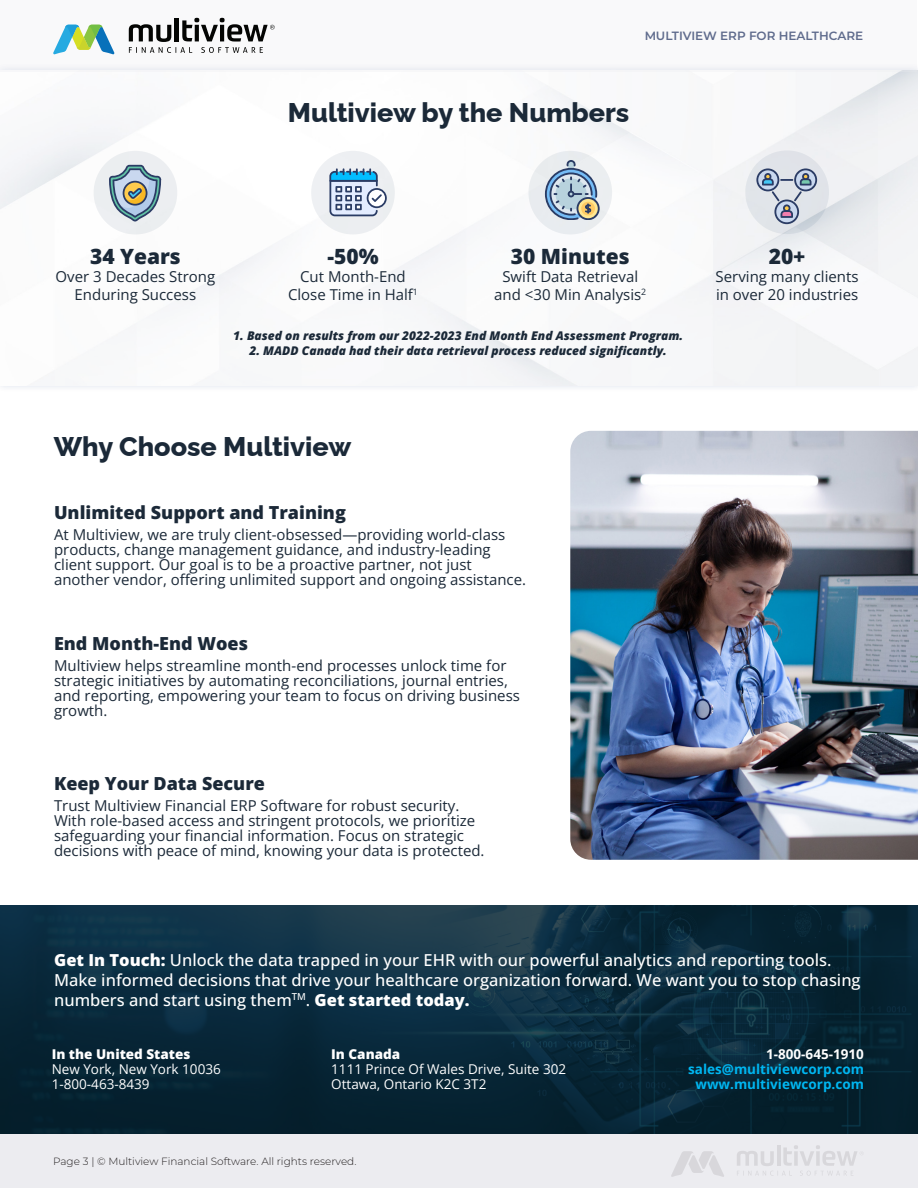
<style>
.page{position:relative;width:918px;height:1188px;background:#fff}
.page>*{position:absolute;margin:0;border:0;box-sizing:border-box;transform-origin:0 0}
.t1{font:800 27px "Raleway";color:#1b2938}
.t2{font:800 21px "Open Sans";color:#1b2938}
.t3{font:800 18px "Open Sans";color:#1b2938}
.t4{font:500 16.5px/19.8px "Open Sans";color:#fff}
.t5{font:15px/15px "Open Sans";color:#1b2938}
.t6{font:13.5px "Open Sans";color:#fff}
.t7{font:700 13.5px "Open Sans";color:#00b6f1}
.t8{font:800 13.5px "Open Sans";color:#fff}
.t9{font:700 13.5px "Open Sans";color:#fff}
.t10{font:italic 800 12px "Open Sans";color:#1b2938}
.t11{font:600 12px "Montserrat";color:#001449}
.Footer_Bar_Text{font:300 10.5px "Montserrat";color:#231f20}
.s1{font-weight:800}
</style>
<div class="page">
<div style="left:0;top:62px;width:918px;height:331px;background:#f9f9fb"></div>
<div style="left:0;top:0;width:917px;height:72px;background:#f9f9fa"></div>
<svg style="left:53px;top:25px;width:62px;height:29px"></svg>
<svg style="left:129px;top:18px;width:146px;height:35px"></svg>
<img style="left:0;top:905px;width:918px;height:229px">
<div style="left:0;top:1134px;width:918px;height:54px;background:#ececf0"></div>
<svg style="left:737px;top:1145px;width:120px;height:31px"></svg>
<svg style="left:671px;top:1151px;width:53px;height:26px"></svg>
<div style="left:94px;top:151px;width:83px;height:83px;background:#eceef1;border-radius:50%"></div>
<svg style="left:109px;top:165px;width:52px;height:57px"></svg>
<div style="left:311px;top:151px;width:84px;height:83px;background:#edeff2;border-radius:50%"></div>
<svg style="left:329px;top:168px;width:58px;height:48px"></svg>
<div style="left:528px;top:151px;width:84px;height:83px;background:#e8ecf0;border-radius:50%"></div>
<svg style="left:545px;top:160px;width:55px;height:60px"></svg>
<svg style="left:745px;top:150px;width:84px;height:84px;background:#dee2e7"></svg>
<svg style="left:756px;top:168px;width:61px;height:56px;background:#b6becd"></svg>
<img style="left:570px;top:431px;width:348px;height:429px">
<p class="t11" style="left:645px;top:27px;width:220px">MULTIVIEW ERP FOR HEALTHCARE</p>
<p class="t1" style="left:288px;top:91px;width:343px">Multiview by the Numbers</p>
<p class="t2" style="left:90px;top:240px;width:92px">34 Years</p>
<p class="t5" style="left:56px;top:267px;width:161px;line-height:18px;text-align:center">Over 3 Decades Strong<br>Enduring Success</p>
<p class="t2" style="left:327px;top:240px;width:53px">-50%</p>
<p class="t5" style="left:288px;top:267px;width:131px;line-height:18px;text-align:center">Cut Month-End<br>Close Time in Half<sup>1</sup></p>
<p class="t2" style="left:511px;top:240px;width:120px">30 Minutes</p>
<p class="t5" style="left:494px;top:267px;width:154px;line-height:18px;text-align:center">Swift Data Retrieval and &lt;30 Min Analysis<sup>2</sup></p>
<p class="t10" style="left:233px;top:327px;width:451px">1. Based on results from our 2022-2023 End Month End Assessment Program.</p>
<p class="t10" style="left:250px;top:341px;width:419px">2. MADD Canada had their data retrieval process reduced significantly.</p>
<p class="t2" style="left:769px;top:240px;width:38px">20+</p>
<p class="t5" style="left:716px;top:267px;width:145px;line-height:18px">Serving many clients in over 20 industries</p>
<p class="t1" style="left:54px;top:425px;width:299px">Why Choose Multiview</p>
<p class="t3" style="left:54px;top:499px;width:293px">Unlimited Support and Training</p>
<p class="t5" style="left:54px;top:527px;width:474px">At Multiview, we are truly client-obsessed—providing world-class products, change management guidance, and industry-leading client support. Our goal is to be a proactive partner, not just another vendor, offering unlimited support and ongoing assistance.</p>
<p class="t3" style="left:54px;top:630px;width:195px">End Month-End Woes</p>
<p class="t5" style="left:54px;top:658px;width:467px">Multiview helps streamline month-end processes unlock time for strategic initiatives by automating reconciliations, journal entries, and reporting, empowering your team to focus on driving business growth.</p>
<p class="t3" style="left:54px;top:770px;width:212px">Keep Your Data Secure</p>
<p class="t5" style="left:54px;top:797px;width:432px">Trust Multiview Financial ERP Software for robust security.<br>With role-based access and stringent protocols, we prioritize safeguarding your financial information. Focus on strategic decisions with peace of mind, knowing your data is protected.</p>
<p class="t4" style="left:54px;top:950px;width:808px"><span class="s1">Get In Touch:</span> Unlock the data trapped in your EHR with our powerful analytics and reporting tools.<br>Make informed decisions that drive your healthcare organization forward. We want you to stop chasing numbers and start using them<sup>TM</sup>. <span class="s1">Get started today.</span></p>
<p class="t8" style="left:52px;top:1044px;width:140px">In the United States</p>
<p class="t6" style="left:52px;top:1060px;width:171px">New York, New York 10036</p>
<p class="t6" style="left:52px;top:1075px;width:99px">1-800-463-8439</p>
<p class="t8" style="left:331px;top:1044px;width:70px">In Canada</p>
<p class="t6" style="left:331px;top:1060px;width:236px">1111 Prince Of Wales Drive, Suite 302</p>
<p class="t6" style="left:331px;top:1075px;width:157px">Ottawa, Ontario K2C 3T2</p>
<p class="Footer_Bar_Text" style="left:53px;top:1154px;width:305px">Page 3 | © Multiview Financial Software. All rights reserved.</p>
<p class="t9" style="left:766px;top:1045px;width:99px">1-800-645-1910</p>
<p class="t7" style="left:688px;top:1060px;width:177px">sales@multiviewcorp.com</p>
<p class="t7" style="left:696px;top:1075px;width:170px">www.multiviewcorp.com</p>
</div>
